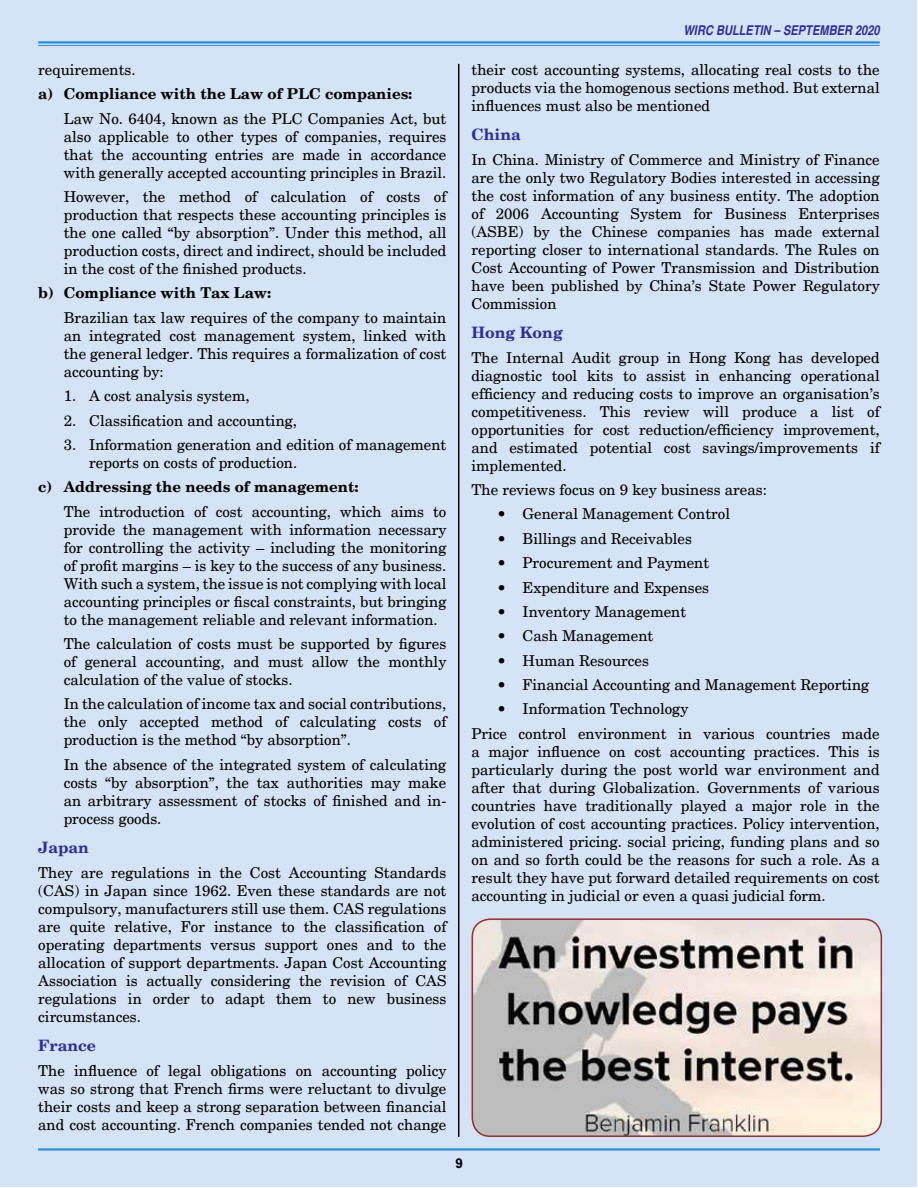
<style>
.page{position:relative;width:918px;height:1188px;background:#fff}
.page>*{position:absolute;margin:0;border:0;box-sizing:border-box;transform-origin:0 0}
.t1{font:700 15.75px "New Century Schlbk";color:#2e3092}
.t2{font:15px/18px "New Century Schlbk";color:#000;text-align:justify}
.t3{font:700 15px "New Century Schlbk";color:#000}
.t4{font:italic 700 condensed 13.5px "Helvetica";color:#2e3092}
.t5{font:700 13.5px "Helvetica";color:#000}
</style>
<div class="page">
<div style="left:1px;top:1px;width:916px;height:1186px;background:#d4e3f5"></div>
<hr style="left:38px;top:1148px;width:842px;height:3px;background:#2b93d1">
<hr style="left:38px;top:41px;width:842px;height:3px;background:#2b93d1">
<hr style="left:38px;top:45px;width:842px;height:1px;background:#2b93d1">
<img style="left:472px;top:919px;width:409px;height:217px">
<div style="left:472px;top:918px;width:410px;height:219px;border:2px solid #962e34;border-radius:18px"></div>
<hr style="left:458px;top:64px;width:1px;height:1073px;background:#000">
<p class="t4" style="left:684px;top:22px;width:198px">WIRC BULLETIN – SEPTEMBER 2020</p>
<p class="t2" style="left:38px;top:61px;width:99px">requirements.</p>
<p class="t3" style="left:38px;top:84px;width:376px">a) Compliance with the Law of PLC companies:</p>
<p class="t2" style="left:64px;top:109px;width:384px">Law No. 6404, known as the PLC Companies Act, but also applicable to other types of companies, requires that the accounting entries are made in accordance with generally accepted accounting principles in Brazil.</p>
<p class="t2" style="left:64px;top:188px;width:384px">However, the method of calculation of costs of production that respects these accounting principles is the one called “by absorption”. Under this method, all production costs, direct and indirect, should be included in the cost of the finished products.</p>
<p class="t3" style="left:38px;top:284px;width:235px">b) Compliance with Tax Law:</p>
<p class="t2" style="left:64px;top:309px;width:384px">Brazilian tax law requires of the company to maintain an integrated cost management system, linked with the general ledger. This requires a formalization of cost accounting by:</p>
<p class="t2" style="left:64px;top:387px;width:187px">1. A cost analysis system,</p>
<p class="t2" style="left:64px;top:411px;width:235px">2. Classification and accounting,</p>
<p class="t2" style="left:89px;top:436px;width:359px;text-indent:-26px">3. Information generation and edition of management reports on costs of production.</p>
<p class="t3" style="left:38px;top:477px;width:322px">c) Addressing the needs of management:</p>
<p class="t2" style="left:64px;top:502px;width:384px">The introduction of cost accounting, which aims to provide the management with information necessary for controlling the activity – including the monitoring of profit margins – is key to the success of any business.<br>With such a system, the issue is not complying with local accounting principles or fiscal constraints, but bringing to the management reliable and relevant information.</p>
<p class="t2" style="left:64px;top:635px;width:384px">The calculation of costs must be supported by figures of general accounting, and must allow the monthly calculation of the value of stocks.</p>
<p class="t2" style="left:64px;top:695px;width:384px">In the calculation of income tax and social contributions, the only accepted method of calculating costs of production is the method “by absorption”.</p>
<p class="t2" style="left:64px;top:756px;width:384px">In the absence of the integrated system of calculating costs “by absorption”, the tax authorities may make an arbitrary assessment of stocks of finished and in&shy;process goods.</p>
<p class="t1" style="left:38px;top:838px;width:52px">Japan</p>
<p class="t2" style="left:38px;top:864px;width:410px">They are regulations in the Cost Accounting Standards (CAS) in Japan since 1962. Even these standards are not compulsory, manufacturers still use them. CAS regulations are quite relative, For instance to the classification of operating departments versus support ones and to the allocation of support departments. Japan Cost Accounting Association is actually considering the revision of CAS regulations in order to adapt them to new business circumstances.</p>
<p class="t1" style="left:38px;top:1036px;width:59px">France</p>
<p class="t2" style="left:38px;top:1061px;width:410px">The influence of legal obligations on accounting policy was so strong that French firms were reluctant to divulge their costs and keep a strong separation between financial and cost accounting. French companies tended not change</p>
<p class="t2" style="left:472px;top:61px;width:410px">their cost accounting systems, allocating real costs to the products via the homogenous sections method. But external influences must also be mentioned</p>
<p class="t1" style="left:472px;top:125px;width:51px">China</p>
<p class="t2" style="left:472px;top:151px;width:410px">In China. Ministry of Commerce and Ministry of Finance are the only two Regulatory Bodies interested in accessing the cost information of any business entity. The adoption of 2006 Accounting System for Business Enterprises (ASBE) by the Chinese companies has made external reporting closer to international standards. The Rules on Cost Accounting of Power Transmission and Distribution have been published by China’s State Power Regulatory Commission</p>
<p class="t1" style="left:472px;top:323px;width:93px">Hong Kong</p>
<p class="t2" style="left:472px;top:349px;width:410px">The Internal Audit group in Hong Kong has developed diagnostic tool kits to assist in enhancing operational efficiency and reducing costs to improve an organisation’s competitiveness. This review will produce a list of opportunities for cost reduction/efficiency improvement, and estimated potential cost savings/improvements if implemented.</p>
<p class="t2" style="left:472px;top:481px;width:297px">The reviews focus on 9 key business areas:</p>
<p class="t2" style="left:497px;top:505px;width:235px">• General Management Control</p>
<p class="t2" style="left:497px;top:530px;width:196px">• Billings and Receivables</p>
<p class="t2" style="left:497px;top:554px;width:214px">• Procurement and Payment</p>
<p class="t2" style="left:497px;top:578px;width:214px">• Expenditure and Expenses</p>
<p class="t2" style="left:497px;top:603px;width:191px">• Inventory Management</p>
<p class="t2" style="left:497px;top:627px;width:158px">• Cash Management</p>
<p class="t2" style="left:497px;top:652px;width:153px">• Human Resources</p>
<p class="t2" style="left:497px;top:676px;width:374px">• Financial Accounting and Management Reporting</p>
<p class="t2" style="left:472px;top:697px;width:410px;line-height:24.3px;text-indent:26px">• Information Technology<br>Price control environment in various countries made</p>
<p class="t2" style="left:472px;top:743px;width:410px">a major influence on cost accounting practices. This is particularly during the post world war environment and after that during Globalization. Governments of various countries have traditionally played a major role in the evolution of cost accounting practices. Policy intervention, administered pricing. social pricing, funding plans and so on and so forth could be the reasons for such a role. As a result they have put forward detailed requirements on cost accounting in judicial or even a quasi judicial form.</p>
<p class="t5" style="left:455px;top:1154px;width:9px">9</p>
</div>
